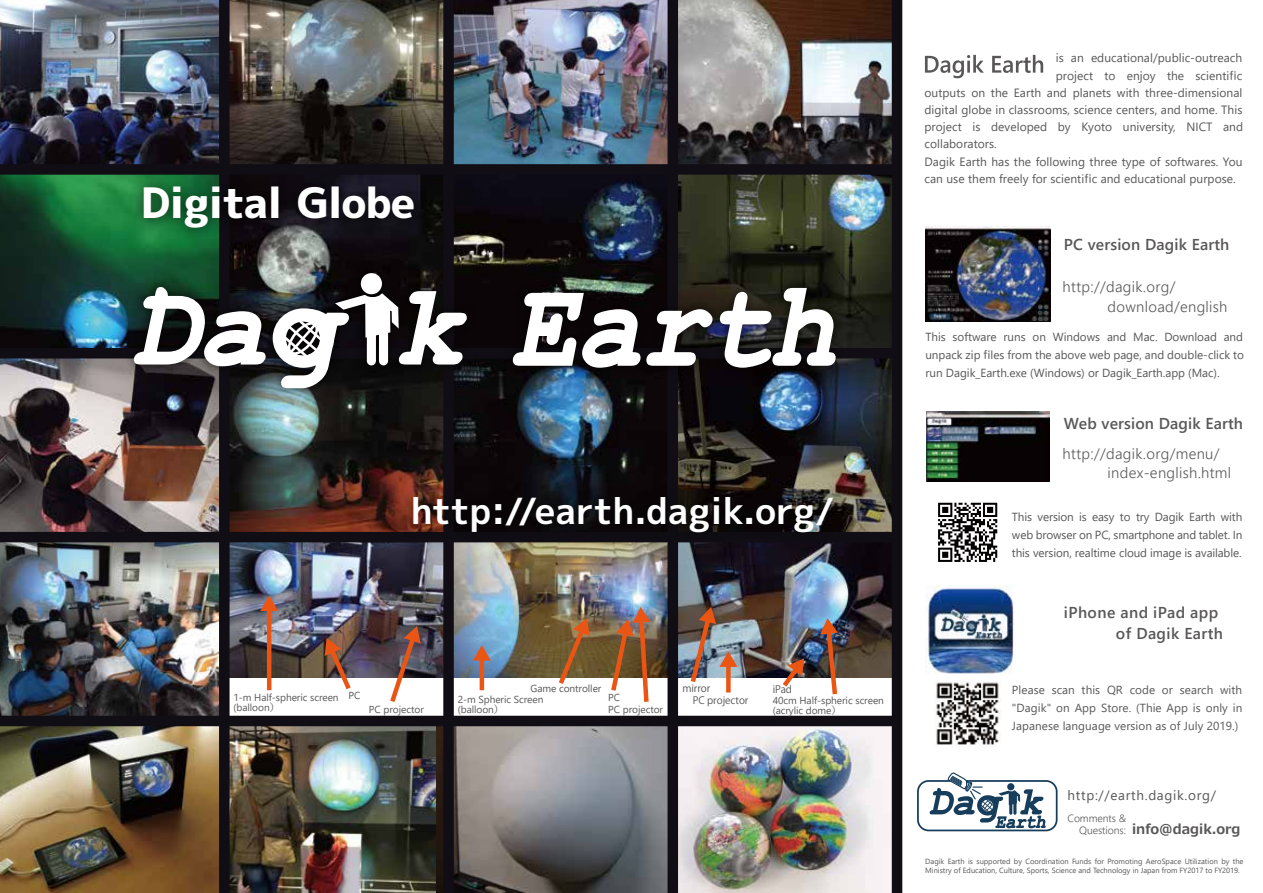
<style>
.page{position:relative;width:1263px;height:893px;background:#fff}
.page>*{position:absolute;margin:0;border:0;box-sizing:border-box;transform-origin:0 0}
.t1{font:42px "mplus 2 p heavy";letter-spacing:-.03em;color:#fff}
.t2{font:36px "mplus 2 p bold";letter-spacing:-.005em;color:#fff}
.t3{font:700 15.75px/21px "Yu Gothic UI";letter-spacing:.01em;color:#595757}
.t4{font:300 15px/19.5px "Yu Gothic UI";letter-spacing:.02em;color:#595757}
.t5{font:700 13.5px "Meiryo";color:#595757}
.t6{font:13.5px "Yu Gothic UI";letter-spacing:.05em;color:#595757}
.t7{font:12px "Yu Gothic UI";letter-spacing:.005em;color:#595757}
.t8{font:11.7px/18px "Yu Gothic UI";color:#595757;text-align:justify}
.t9{font:300 10.5px "Yu Gothic UI";letter-spacing:-.005em;color:#595757}
.t10{font:10.2px/9.8px "Yu Gothic UI";letter-spacing:-.005em;color:#595757}
.t11{font:10.2px "Koz Go Pr 6 N";letter-spacing:-.005em;color:#595757}
.t12{font:7.5px/9px "Yu Gothic UI";color:#595757}
.s1{font-family:"Yu Gothic UI";font-weight:300;font-size:10.5px}
</style>
<div class="page">
<img style="left:925px;top:586px;width:89px;height:88px">
<img style="left:925px;top:227px;width:125px;height:95px">
<img style="left:454px;top:404px;width:213px;height:67px">
<img style="left:454px;top:0;width:213px;height:164px">
<img style="left:0;top:358px;width:219px;height:174px">
<img style="left:0;top:726px;width:436px;height:167px">
<img style="left:678px;top:175px;width:214px;height:173px">
<img style="left:230px;top:404px;width:213px;height:128px">
<img style="left:436px;top:726px;width:231px;height:167px">
<img style="left:0;top:175px;width:443px;height:173px">
<img style="left:454px;top:175px;width:213px;height:84px">
<img style="left:0;top:542px;width:219px;height:174px">
<img style="left:0;top:0;width:219px;height:164px">
<img style="left:678px;top:726px;width:214px;height:167px">
<img style="left:936px;top:682px;width:63px;height:63px">
<img style="left:926px;top:411px;width:123px;height:70px">
<img style="left:230px;top:0;width:213px;height:164px">
<img style="left:678px;top:0;width:214px;height:164px">
<img style="left:678px;top:358px;width:214px;height:174px">
<img style="left:230px;top:542px;width:662px;height:136px">
<svg style="left:938px;top:503px;width:59px;height:59px"></svg>
<hr style="left:480px;top:658px;width:4px;height:32px;background:#ea5514">
<svg style="left:473px;top:645px;width:18px;height:16px"></svg>
<svg style="left:325px;top:638px;width:29px;height:52px"></svg>
<svg style="left:387px;top:626px;width:34px;height:76px"></svg>
<img style="left:608px;top:607px;width:43px;height:95px">
<hr style="left:267px;top:608px;width:4px;height:82px;background:#ea5514">
<svg style="left:260px;top:595px;width:18px;height:16px"></svg>
<svg style="left:555px;top:618px;width:35px;height:66px;background:#926a40"></svg>
<svg style="left:820px;top:618px;width:20px;height:77px"></svg>
<svg style="left:778px;top:658px;width:26px;height:29px"></svg>
<div style="left:726px;top:664px;width:5px;height:28px;background:#ea5514"></div>
<img style="left:687px;top:607px;width:50px;height:80px">
<div style="left:0;top:164px;width:894px;height:11px;background:#100e14"></div>
<div style="left:0;top:348px;width:894px;height:10px;background:#100e14"></div>
<div style="left:0;top:532px;width:894px;height:10px;background:#100e14"></div>
<div style="left:0;top:716px;width:894px;height:10px;background:#100e14"></div>
<div style="left:667px;top:0;width:11px;height:893px;background:#100e14"></div>
<div style="left:892px;top:0;width:10px;height:893px;background:#100e14"></div>
<div style="left:219px;top:0;width:11px;height:893px;background:#100e14"></div>
<div style="left:443px;top:0;width:11px;height:893px;background:#100e14"></div>
<div style="left:917px;top:780px;width:140px;height:51px;border:2px solid #163e5c;border-radius:11px"></div>
<svg style="left:930px;top:772px;width:116px;height:56px"></svg>
<img style="left:119px;top:259px;width:732px;height:145px">
<svg style="left:512px;top:292px;width:201px;height:76px"></svg>
<svg style="left:719px;top:287px;width:117px;height:81px"></svg>
<div style="left:361px;top:273px;width:21px;height:21px;background:#fff;border-radius:50%"></div>
<svg style="left:133px;top:286px;width:335px;height:103px"></svg>
<img style="left:120px;top:161px;width:315px;height:93px">
<img style="left:388px;top:471px;width:471px;height:88px">
<svg style="left:925px;top:55px;width:59px;height:23px"></svg>
<svg style="left:992px;top:55px;width:51px;height:18px"></svg>
<h1 class="t1" style="left:141px;top:173px;width:276px">Digital Globe</h1>
<h2 class="t2" style="left:411px;top:486px;width:425px">http://earth.dagik.org/</h2>
<p class="t11" style="left:682px;top:682px;width:29px">mirror</p>
<p class="t11" style="left:773px;top:684px;width:21px">iPad</p>
<p class="t10" style="left:530px;top:682px;width:72px">Game controller</p>
<p class="t10" style="left:349px;top:689px;width:13px">PC</p>
<p class="t10" style="left:608px;top:691px;width:13px">PC</p>
<p class="t10" style="left:234px;top:691px;width:107px">1-m Half-spheric screen (balloon）</p>
<p class="t10" style="left:458px;top:693px;width:87px">2-m Spheric Screen (balloon）</p>
<p class="t10" style="left:773px;top:694px;width:113px">40cm Half-spheric screen (acrylic dome）</p>
<p class="t11" style="left:693px;top:695px;width:57px">PC projector</p>
<p class="t10" style="left:369px;top:703px;width:56px">PC projector</p>
<p class="t10" style="left:608px;top:703px;width:56px">PC projector</p>
<p class="t7" style="left:1056px;top:47px;width:188px">is an educational/public-outreach</p>
<p class="t7" style="left:1056px;top:64px;width:188px">project to enjoy the scientific</p>
<p class="t7" style="left:924px;top:81px;width:319px">outputs on the Earth and planets with three-dimensional</p>
<p class="t7" style="left:924px;top:98px;width:319px">digital globe in classrooms, science centers, and home. This</p>
<p class="t7" style="left:924px;top:116px;width:320px">project is developed by Kyoto university, NICT and</p>
<p class="t7" style="left:924px;top:133px;width:74px">collaborators.</p>
<p class="t7" style="left:924px;top:150px;width:320px">Dagik Earth has the following three type of softwares. You</p>
<p class="t7" style="left:924px;top:167px;width:313px">can use them freely for scientific and educational purpose.</p>
<h3 class="t3" style="left:1064px;top:234px;width:167px">PC version Dagik Earth</h3>
<p class="t4" style="left:1107px;top:275px;width:122px;text-indent:-45px">http://dagik.org/ download/english</p>
<p class="t8" style="left:925px;top:326px;width:320px">This software runs on Windows and Mac. Download and unpack zip files from the above web page, and double-click to run Dagik_Earth.exe (Windows) or Dagik_Earth.app (Mac).</p>
<h3 class="t3" style="left:1064px;top:413px;width:181px">Web version Dagik Earth</h3>
<p class="t4" style="left:1107px;top:441px;width:125px;text-indent:-45px">http://dagik.org/menu/ index-english.html</p>
<p class="t8" style="left:1012px;top:506px;width:232px">This version is easy to try Dagik Earth with web browser on PC, smartphone and tablet. In this version, realtime cloud image is available.</p>
<h3 class="t3" style="left:1116px;top:602px;width:109px;text-indent:-52px">iPhone and iPad app of Dagik Earth</h3>
<p class="t8" style="left:1012px;top:679px;width:232px">Please scan this QR code or search with "Dagik" on App Store. (Thie App is only in Japanese language version as of July 2019.)</p>
<p class="t6" style="left:1067px;top:782px;width:150px">http://earth.dagik.org/</p>
<p class="t9" style="left:1067px;top:808px;width:60px">Comments &amp;</p>
<p class="t5" style="left:1079px;top:820px;width:163px"><span class="s1">Questions:</span> info@dagik.org</p>
<p class="t12" style="left:925px;top:855px;width:320px">Dagik Earth is supported by Coordination Funds for Promoting AeroSpace Utilization by the<br>Ministry of Education, Culture, Sports, Science and Technology in Japan from FY2017 to FY2019.</p>
</div>
